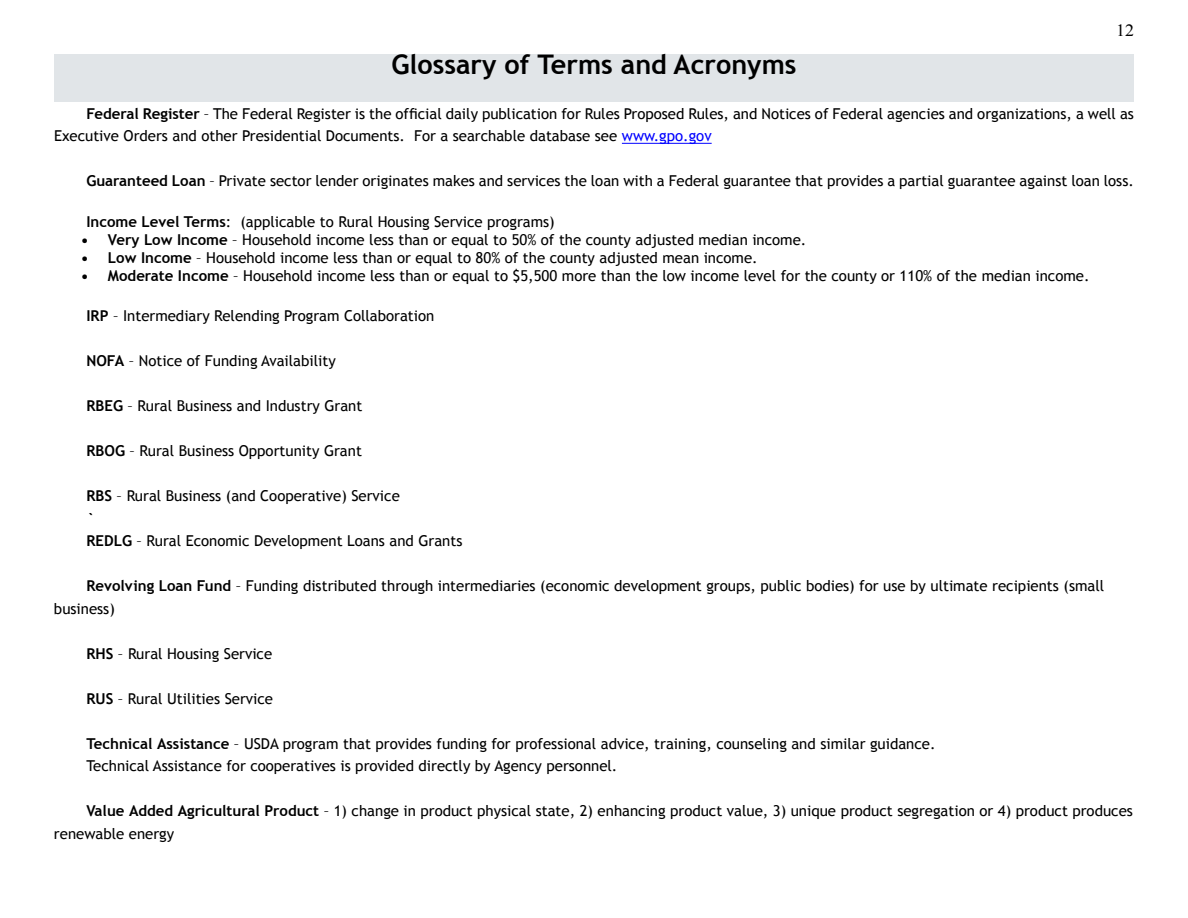
<style>
.page{position:relative;width:1188px;height:918px;background:#fff}
.page>*{position:absolute;margin:0;border:0;box-sizing:border-box;transform-origin:0 0}
.t1{font:700 27px "Trebuchet MS";color:#000}
.t2{font:17.1px "Times New Roman";color:#000;scale:1.05 1}
.t3{font:15px/22.5px "Trebuchet MS";color:#000}
.s1{font-weight:700}
.s2{color:#00f}
</style>
<div class="page">
<div style="left:54px;top:54px;width:1080px;height:48px;background:#e1e5e8"></div>
<hr style="left:622px;top:143px;width:90px;height:1px;background:#00f">
<p class="t2" style="left:1116px;top:19px;width:19px">12</p>
<h1 class="t1" style="left:391px;top:47px;width:407px">Glossary of Terms and Acronyms</h1>
<p class="t3" style="left:54px;top:103px;width:1081px;text-indent:32px"><span class="s1">Federal Register</span> – The Federal Register is the official daily publication for Rules Proposed Rules, and Notices of Federal agencies and organizations, a well as<br>Executive Orders and other Presidential Documents. For a searchable database see <span class="s2">www.gpo.gov</span></p>
<p class="t3" style="left:86px;top:170px;width:1049px"><span class="s1">Guaranteed Loan</span> – Private sector lender originates makes and services the loan with a Federal guarantee that provides a partial guarantee against loan loss.</p>
<p class="t3" style="left:86px;top:211px;width:470px"><span class="s1">Income Level Terms</span>: (applicable to Rural Housing Service programs)</p>
<p class="t3" style="left:81px;top:229px;width:727px"><span class="s1">• Very Low Income</span> – Household income less than or equal to 50% of the county adjusted median income.</p>
<p class="t3" style="left:81px;top:247px;width:678px"><span class="s1">• Low Income</span> – Household income less than or equal to 80% of the county adjusted mean income.</p>
<p class="t3" style="left:81px;top:265px;width:1010px"><span class="s1">• Moderate Income</span> – Household income less than or equal to $5,500 more than the low income level for the county or 110% of the median income.</p>
<p class="t3" style="left:86px;top:305px;width:349px"><span class="s1">IRP</span> – Intermediary Relending Program Collaboration</p>
<p class="t3" style="left:86px;top:350px;width:251px"><span class="s1">NOFA</span> – Notice of Funding Availability</p>
<p class="t3" style="left:86px;top:395px;width:278px"><span class="s1">RBEG</span> – Rural Business and Industry Grant</p>
<p class="t3" style="left:86px;top:440px;width:277px"><span class="s1">RBOG</span> – Rural Business Opportunity Grant</p>
<p class="t3" style="left:86px;top:485px;width:378px"><span class="s1">RBS</span> – Rural Business (and Cooperative) Service<br><span class="s1">`<br>REDLG</span> – Rural Economic Development Loans and Grants</p>
<p class="t3" style="left:54px;top:575px;width:1052px;text-indent:32px"><span class="s1">Revolving Loan Fund</span> – Funding distributed through intermediaries (economic development groups, public bodies) for use by ultimate recipients (small business)</p>
<p class="t3" style="left:86px;top:643px;width:187px"><span class="s1">RHS</span> – Rural Housing Service</p>
<p class="t3" style="left:86px;top:688px;width:188px"><span class="s1">RUS</span> – Rural Utilities Service</p>
<p class="t3" style="left:86px;top:733px;width:851px"><span class="s1">Technical Assistance</span> – USDA program that provides funding for professional advice, training, counseling and similar guidance.<br>Technical Assistance for cooperatives is provided directly by Agency personnel.</p>
<p class="t3" style="left:54px;top:800px;width:1080px;text-indent:32px"><span class="s1">Value Added Agricultural Product</span> – 1) change in product physical state, 2) enhancing product value, 3) unique product segregation or 4) product produces renewable energy</p>
</div>
